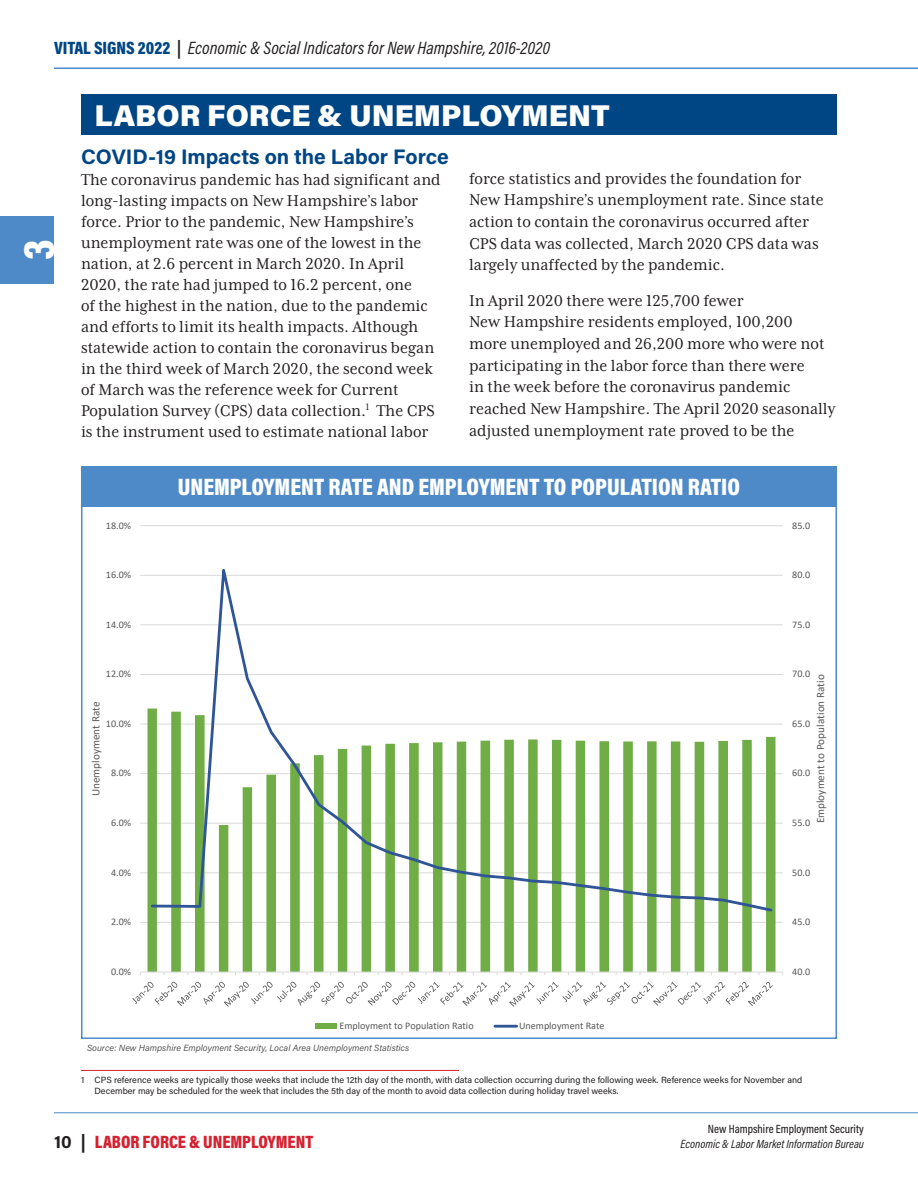
<style>
.page{position:relative;width:918px;height:1188px;background:#fff}
.page>*{position:absolute;margin:0;border:0;box-sizing:border-box;transform-origin:0 0}
.t1{font:900 45px "Acumin Pro Cond";color:#fff}
.t2{font:900 30px "Acumin Pro";color:#fff}
.t3{font:900 24px "Acumin Pro Cond";color:#fff}
.t4{font:700 21px "Acumin Pro";color:#004684}
.t5{font:18px/21px "Mrs Eaves XL Serif Nar OT";color:#231f20}
.t6{font:italic 18px "Acumin Pro Cond";color:#231f20}
.t7{font:900 18px "Acumin Pro Cond";color:#d52130}
.t8{font:italic 12px "Acumin Pro Cond";color:#231f20}
.t9{font:500 12px "Acumin Pro Cond";color:#231f20}
.t10{font:11.25px "Calibri";letter-spacing:.005em;color:#595959}
.t11{font:10.2px "Calibri";color:#595959}
.t12{font:9px/10.8px "Acumin Pro";color:#231f20}
.t13{font:italic 9px "Acumin Pro";color:#57585a}
.s1{font-weight:900;font-style:normal;color:#004684}
.s2{font-weight:700;font-style:normal}
.s3{font-family:"Acumin Pro";font-weight:700;color:#231f20}
</style>
<div class="page">
<hr style="left:54px;top:68px;width:864px;height:1px;background:#4f8ac8">
<hr style="left:54px;top:1112px;width:864px;height:1px;background:#4f8ac8">
<div style="left:0;top:216px;width:54px;height:68px;background:#4f8ac8"></div>
<div style="left:81px;top:94px;width:756px;height:41px;background:#004684"></div>
<hr style="left:81px;top:1070px;width:378px;height:1px;background:#d52130">
<hr style="left:140px;top:922px;width:643px;height:1px;background:#d9d9d9">
<hr style="left:140px;top:872px;width:643px;height:1px;background:#d9d9d9">
<hr style="left:140px;top:823px;width:643px;height:1px;background:#d9d9d9">
<hr style="left:140px;top:773px;width:643px;height:1px;background:#d9d9d9">
<hr style="left:140px;top:724px;width:643px;height:1px;background:#d9d9d9">
<hr style="left:140px;top:674px;width:643px;height:1px;background:#d9d9d9">
<hr style="left:140px;top:624px;width:643px;height:1px;background:#d9d9d9">
<hr style="left:140px;top:575px;width:643px;height:1px;background:#d9d9d9">
<hr style="left:140px;top:525px;width:643px;height:1px;background:#d9d9d9">
<svg style="left:147px;top:709px;width:629px;height:263px"></svg>
<hr style="left:140px;top:972px;width:643px;height:1px;background:#d9d9d9">
<svg style="left:150px;top:569px;width:624px;height:344px"></svg>
<svg style="left:132px;top:982px;width:641px;height:25px"></svg>
<div style="left:316px;top:1024px;width:21px;height:5px;background:#70ad47"></div>
<hr style="left:495px;top:1025px;width:22px;height:3px;background:#2f5597">
<div style="left:81px;top:466px;width:756px;height:40px;background:#4f8ac8"></div>
<p class="t6" style="left:54px;top:36px;width:498px"><span class="s1">VITAL SIGNS 2022</span> <span class="s2">|</span> Economic &amp; Social Indicators for New Hampshire, 2016-2020</p>
<h1 class="t1" style="left:9px;top:260px;width:22px;rotate:-90deg">3</h1>
<h2 class="t2" style="left:94px;top:94px;width:517px">LABOR FORCE &amp; UNEMPLOYMENT</h2>
<p class="t4" style="left:81px;top:142px;width:369px">COVID-19 Impacts on the Labor Force</p>
<p class="t5" style="left:81px;top:169px;width:361px">The coronavirus pandemic has had significant and long-lasting impacts on New Hampshire’s labor force. Prior to the pandemic, New Hampshire’s unemployment rate was one of the lowest in the nation, at 2.6 percent in March 2020. In April 2020, the rate had jumped to 16.2 percent, one<br>of the highest in the nation, due to the pandemic and efforts to limit its health impacts. Although statewide action to contain the coronavirus began in the third week of March 2020, the second week of March was the reference week for Current Population Survey (CPS) data collection.<sup>1</sup> The CPS is the instrument used to estimate national labor</p>
<p class="t5" style="left:469px;top:168px;width:356px;line-height:21.6px">force statistics and provides the foundation for New Hampshire’s unemployment rate. Since state action to contain the coronavirus occurred after CPS data was collected, March 2020 CPS data was largely unaffected by the pandemic.</p>
<p class="t5" style="left:469px;top:289px;width:368px;line-height:21.8px">In April 2020 there were 125,700 fewer<br>New Hampshire residents employed, 100,200<br>more unemployed and 26,200 more who were not participating in the labor force than there were<br>in the week before the coronavirus pandemic reached New Hampshire. The April 2020 seasonally adjusted unemployment rate proved to be the</p>
<h3 class="t3" style="left:178px;top:471px;width:564px">UNEMPLOYMENT RATE AND EMPLOYMENT TO POPULATION RATIO</h3>
<p class="t11" style="left:106px;top:518px;width:27px">18.0%</p>
<p class="t11" style="left:792px;top:518px;width:19px">85.0</p>
<p class="t11" style="left:106px;top:568px;width:27px">16.0%</p>
<p class="t11" style="left:792px;top:568px;width:19px">80.0</p>
<p class="t11" style="left:106px;top:617px;width:27px">14.0%</p>
<p class="t11" style="left:792px;top:617px;width:19px">75.0</p>
<p class="t11" style="left:106px;top:667px;width:27px">12.0%</p>
<p class="t10" style="left:88px;top:796px;width:96px;rotate:-90deg">Unemployment Rate</p>
<p class="t11" style="left:106px;top:716px;width:27px">10.0%</p>
<p class="t11" style="left:111px;top:766px;width:22px">8.0%</p>
<p class="t11" style="left:111px;top:816px;width:22px">6.0%</p>
<p class="t11" style="left:792px;top:667px;width:19px">70.0</p>
<p class="t10" style="left:813px;top:823px;width:150px;rotate:-90deg">Employment to Population Ratio</p>
<p class="t11" style="left:792px;top:716px;width:19px">65.0</p>
<p class="t11" style="left:792px;top:766px;width:19px">60.0</p>
<p class="t11" style="left:792px;top:816px;width:19px">55.0</p>
<p class="t11" style="left:111px;top:865px;width:22px">4.0%</p>
<p class="t11" style="left:792px;top:865px;width:19px">50.0</p>
<p class="t11" style="left:111px;top:915px;width:22px">2.0%</p>
<p class="t11" style="left:792px;top:915px;width:19px">45.0</p>
<p class="t11" style="left:111px;top:964px;width:22px">0.0%</p>
<p class="t11" style="left:792px;top:964px;width:19px">40.0</p>
<p class="t11" style="left:339px;top:1019px;width:136px">Employment to Population Ratio</p>
<p class="t11" style="left:519px;top:1019px;width:87px">Unemployment Rate</p>
<p class="t13" style="left:87px;top:1042px;width:324px">Source: New Hampshire Employment Security, Local Area Unemployment Statistics</p>
<p class="t12" style="left:94px;top:1074px;width:709px;text-indent:-14px">1 CPS reference weeks are typically those weeks that include the 12th day of the month, with data collection occurring during the following week. Reference weeks for November and<br>December may be scheduled for the week that includes the 5th day of the month to avoid data collection during holiday travel weeks.</p>
<p class="t9" style="left:708px;top:1121px;width:158px">New Hampshire Employment Security</p>
<p class="t7" style="left:54px;top:1130px;width:261px"><span class="s3">10 |</span> LABOR FORCE &amp; UNEMPLOYMENT</p>
<p class="t8" style="left:681px;top:1136px;width:185px">Economic &amp; Labor Market Information Bureau</p>
</div>
